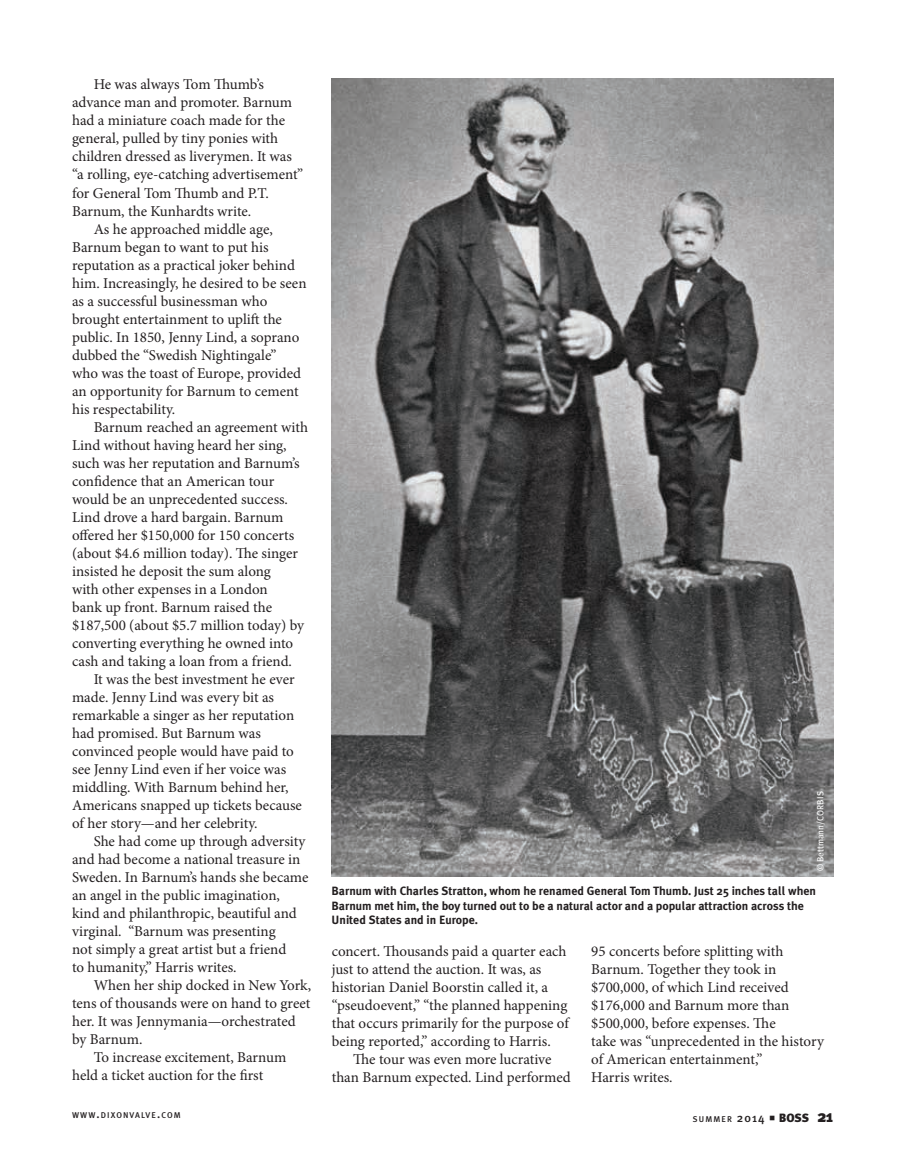
<style>
.page{position:relative;width:905px;height:1175px;background:#fff}
.page>*{position:absolute;margin:0;border:0;box-sizing:border-box;transform-origin:0 0}
.t1{font:15px/18px "Minion Pro";color:#231f20}
.t2{font:700 12px/14.4px "Meta Plus";color:#231f20}
.t3{font:9px "Meta Plus";color:#fff}
.t4{font:500 8.4px "Meta Plus";letter-spacing:.13em;color:#231f20}
.s1{font-size:12px}
.s2{font-family:"Commercial Pi BT";font-weight:400;font-size:9px}
.s3{font-weight:900;font-size:12px}
.s4{font-weight:900;font-size:16.5px}
</style>
<div class="page">
<img style="left:332px;top:79px;width:501px;height:797px">
<p class="t1" style="left:94px;top:76px;width:172px">He was always Tom Thumb’s</p>
<p class="t1" style="left:72px;top:94px;width:222px">advance man and promoter. Barnum</p>
<p class="t1" style="left:72px;top:112px;width:214px">had a miniature coach made for the</p>
<p class="t1" style="left:72px;top:130px;width:208px">general, pulled by tiny ponies with</p>
<p class="t1" style="left:72px;top:148px;width:221px">children dressed as liverymen. It was</p>
<p class="t1" style="left:72px;top:166px;width:233px">“a rolling, eye-catching advertisement”</p>
<p class="t1" style="left:72px;top:184px;width:198px">for General Tom Thumb and P.T.</p>
<p class="t1" style="left:72px;top:202px;width:181px">Barnum, the Kunhardts write.</p>
<p class="t1" style="left:94px;top:220px;width:181px">As he approached middle age,</p>
<p class="t1" style="left:72px;top:238px;width:198px">Barnum began to want to put his</p>
<p class="t1" style="left:72px;top:256px;width:224px">reputation as a practical joker behind</p>
<p class="t1" style="left:72px;top:274px;width:236px">him. Increasingly, he desired to be seen</p>
<p class="t1" style="left:72px;top:292px;width:197px">as a successful businessman who</p>
<p class="t1" style="left:72px;top:310px;width:211px">brought entertainment to uplift the</p>
<p class="t1" style="left:72px;top:328px;width:229px">public. In 1850, Jenny Lind, a soprano</p>
<p class="t1" style="left:72px;top:346px;width:206px">dubbed the “Swedish Nightingale”</p>
<p class="t1" style="left:72px;top:364px;width:230px">who was the toast of Europe, provided</p>
<p class="t1" style="left:72px;top:382px;width:228px">an opportunity for Barnum to cement</p>
<p class="t1" style="left:72px;top:400px;width:105px">his respectability.</p>
<p class="t1" style="left:94px;top:418px;width:216px">Barnum reached an agreement with</p>
<p class="t1" style="left:72px;top:436px;width:216px">Lind without having heard her sing,</p>
<p class="t1" style="left:72px;top:454px;width:229px">such was her reputation and Barnum’s</p>
<p class="t1" style="left:72px;top:472px;width:204px">confidence that an American tour</p>
<p class="t1" style="left:72px;top:490px;width:217px">would be an unprecedented success.</p>
<p class="t1" style="left:72px;top:508px;width:213px">Lind drove a hard bargain. Barnum</p>
<p class="t1" style="left:72px;top:526px;width:224px">offered her $150,000 for 150 concerts</p>
<p class="t1" style="left:72px;top:544px;width:227px">(about $4.6 million today). The singer</p>
<p class="t1" style="left:72px;top:562px;width:200px">insisted he deposit the sum along</p>
<p class="t1" style="left:72px;top:580px;width:197px">with other expenses in a London</p>
<p class="t1" style="left:72px;top:598px;width:202px">bank up front. Barnum raised the</p>
<p class="t1" style="left:72px;top:616px;width:233px">$187,500 (about $5.7 million today) by</p>
<p class="t1" style="left:72px;top:634px;width:223px">converting everything he owned into</p>
<p class="t1" style="left:72px;top:652px;width:221px">cash and taking a loan from a friend.</p>
<p class="t1" style="left:94px;top:670px;width:202px">It was the best investment he ever</p>
<p class="t1" style="left:72px;top:688px;width:203px">made. Jenny Lind was every bit as</p>
<p class="t1" style="left:72px;top:706px;width:224px">remarkable a singer as her reputation</p>
<p class="t1" style="left:72px;top:724px;width:190px">had promised. But Barnum was</p>
<p class="t1" style="left:72px;top:742px;width:223px">convinced people would have paid to</p>
<p class="t1" style="left:72px;top:760px;width:216px">see Jenny Lind even if her voice was</p>
<p class="t1" style="left:72px;top:778px;width:218px">middling. With Barnum behind her,</p>
<p class="t1" style="left:72px;top:796px;width:231px">Americans snapped up tickets because</p>
<p class="t1" style="left:72px;top:814px;width:187px">of her story—and her celebrity.</p>
<p class="t1" style="left:94px;top:832px;width:213px">She had come up through adversity</p>
<p class="t1" style="left:72px;top:850px;width:230px">and had become a national treasure in</p>
<p class="t1" style="left:72px;top:868px;width:238px">Sweden. In Barnum’s hands she became</p>
<p class="t1" style="left:72px;top:886px;width:209px">an angel in the public imagination,</p>
<p class="t1" style="left:72px;top:904px;width:226px">kind and philanthropic, beautiful and</p>
<p class="t1" style="left:72px;top:922px;width:205px">virginal. “Barnum was presenting</p>
<p class="t1" style="left:72px;top:940px;width:216px">not simply a great artist but a friend</p>
<p class="t1" style="left:72px;top:958px;width:166px">to humanity,” Harris writes.</p>
<p class="t1" style="left:94px;top:976px;width:219px">When her ship docked in New York,</p>
<p class="t1" style="left:72px;top:994px;width:240px">tens of thousands were on hand to greet</p>
<p class="t1" style="left:72px;top:1012px;width:225px">her. It was Jennymania—orchestrated</p>
<p class="t1" style="left:72px;top:1030px;width:72px">by Barnum.</p>
<p class="t1" style="left:94px;top:1048px;width:194px">To increase excitement, Barnum</p>
<p class="t1" style="left:72px;top:1066px;width:193px">held a ticket auction for the first</p>
<p class="t4" style="left:72px;top:1110px;width:110px">WWW<span class="s1">.</span>DIXONVALVE<span class="s1">.</span>COM</p>
<p class="t3" style="left:815px;top:871px;width:81px;rotate:-90deg">© Bettmann/CORBIS</p>
<p class="t2" style="left:331px;top:883px;width:486px">Barnum with Charles Stratton, whom he renamed General Tom Thumb. Just 25 inches tall when<br>Barnum met him, the boy turned out to be a natural actor and a popular attraction across the<br>United States and in Europe.</p>
<p class="t1" style="left:332px;top:942px;width:239px">concert. Thousands paid a quarter each just to attend the auction. It was, as historian Daniel Boorstin called it, a “pseudoevent,” “the planned happening that occurs primarily for the purpose of being reported,” according to Harris.</p>
<p class="t1" style="left:332px;top:1050px;width:240px;text-align:center">The tour was even more lucrative<br>than Barnum expected. Lind performed</p>
<p class="t1" style="left:591px;top:942px;width:234px">95 concerts before splitting with<br>Barnum. Together they took in $700,000, of which Lind received $176,000 and Barnum more than $500,000, before expenses. The<br>take was “unprecedented in the history of American entertainment,”<br>Harris writes.</p>
<p class="t4" style="left:692px;top:1114px;width:142px">SUMMER <span class="s1">2014</span> <span class="s2">4</span> <span class="s3">BOSS</span> <span class="s4">21</span></p>
</div>
